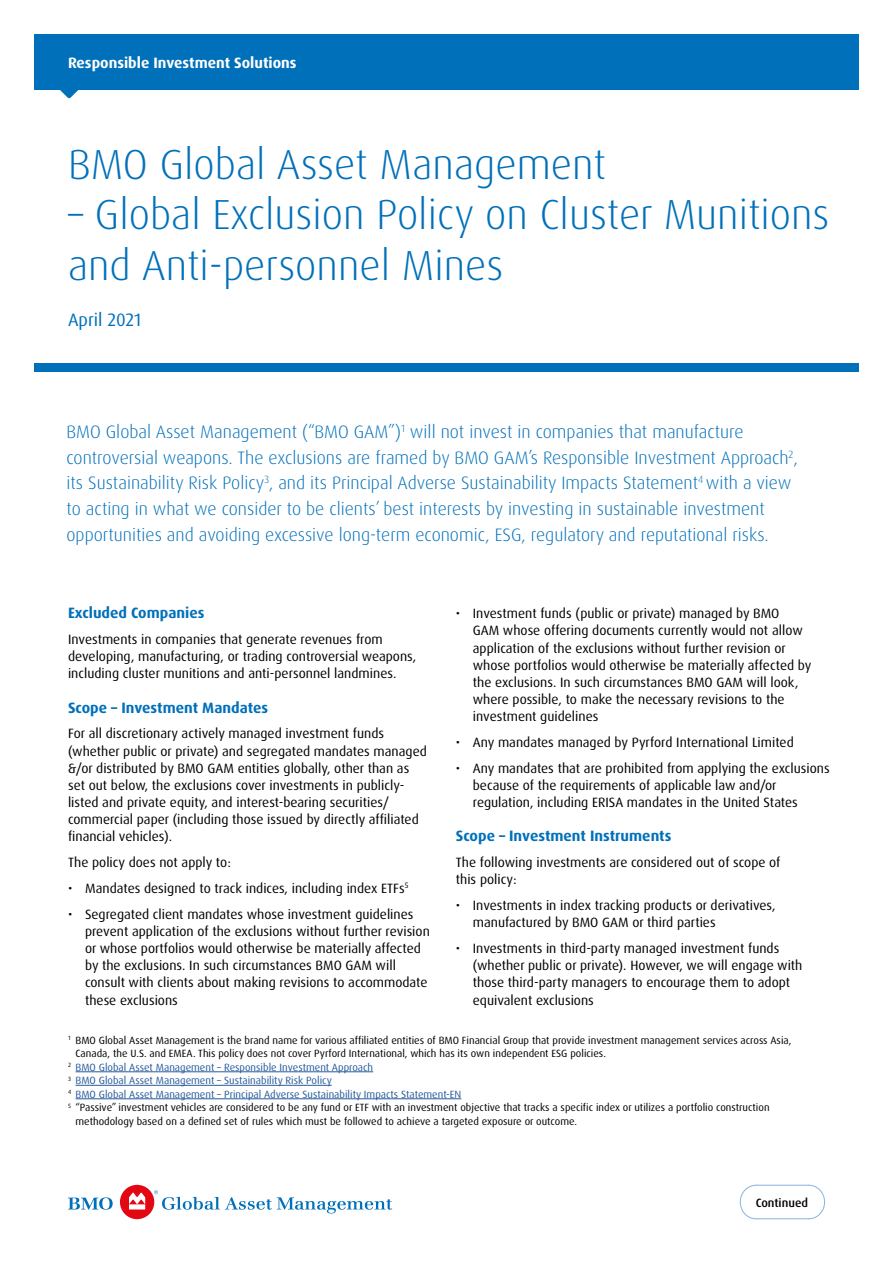
<style>
.page{position:relative;width:893px;height:1263px;background:#fff}
.page>*{position:absolute;margin:0;border:0;box-sizing:border-box;transform-origin:0 0}
.t1{font:300 42px/50.4px "Dax Pro";color:#0070ba}
.t2{font:300 18px/25.8px "Dax Pro";color:#0070ba}
.t3{font:18px "Dax Pro";color:#0070ba}
.t4{font:700 15px "Dax Pro";color:#0070ba}
.t5{font:700 15px "Dax Pro";color:#fff}
.t6{font:13.5px/17.1px "Dax Pro";color:#000}
.t7{font:500 12px "Dax Pro";color:#000}
.t8{font:10.5px "Dax Pro";color:#000}
.t9{font:10.5px "Dax Pro";color:#275b9b}
</style>
<div class="page">
<div style="left:34px;top:34px;width:825px;height:56px;background:#0070ba"></div>
<svg style="left:60px;top:90px;width:18px;height:8px"></svg>
<svg style="left:68px;top:1197px;width:45px;height:13px"></svg>
<div style="left:120px;top:1185px;width:34px;height:34px;background:#e30613;border-radius:50%"></div>
<svg style="left:129px;top:1192px;width:16px;height:17px"></svg>
<svg style="left:154px;top:1190px;width:238px;height:23px"></svg>
<svg style="left:739px;top:1184px;width:86px;height:35px"></svg>
<hr style="left:76px;top:1071px;width:297px;height:1px;background:#275b9b">
<hr style="left:76px;top:1085px;width:256px;height:1px;background:#275b9b">
<hr style="left:76px;top:1098px;width:385px;height:1px;background:#275b9b">
<div style="left:34px;top:363px;width:825px;height:8px;background:#0070ba"></div>
<p class="t5" style="left:68px;top:53px;width:230px">Responsible Investment Solutions</p>
<h1 class="t1" style="left:68px;top:139px;width:539px">BMO Global Asset Management</h1>
<h1 class="t1" style="left:68px;top:190px;width:763px">– Global Exclusion Policy on Cluster Munitions and Anti-personnel Mines</h1>
<h2 class="t3" style="left:68px;top:308px;width:75px">April 2021</h2>
<p class="t2" style="left:67px;top:419px;width:733px">BMO Global Asset Management (“BMO GAM”)<sup>1</sup> will not invest in companies that manufacture controversial weapons. The exclusions are framed by BMO GAM’s Responsible Investment Approach<sup>2</sup>, its Sustainability Risk Policy<sup>3</sup>, and its Principal Adverse Sustainability Impacts Statement<sup>4</sup> with a view to acting in what we consider to be clients’ best interests by investing in sustainable investment opportunities and avoiding excessive long-term economic, ESG, regulatory and reputational risks.</p>
<p class="t4" style="left:68px;top:603px;width:138px">Excluded Companies</p>
<p class="t6" style="left:68px;top:631px;width:350px">Investments in companies that generate revenues from developing, manufacturing, or trading controversial weapons, including cluster munitions and anti-personnel landmines.</p>
<p class="t4" style="left:68px;top:698px;width:202px">Scope – Investment Mandates</p>
<p class="t6" style="left:68px;top:725px;width:360px">For all discretionary actively managed investment funds (whether public or private) and segregated mandates managed &amp;/or distributed by BMO GAM entities globally, other than as set out below, the exclusions cover investments in publicly&shy;listed and private equity, and interest-bearing securities/ commercial paper (including those issued by directly affiliated financial vehicles).</p>
<p class="t6" style="left:68px;top:854px;width:164px">The policy does not apply to:</p>
<p class="t6" style="left:68px;top:880px;width:342px">• Mandates designed to track indices, including index ETFs<sup>5</sup></p>
<p class="t6" style="left:85px;top:905px;width:346px;text-indent:-17px">• Segregated client mandates whose investment guidelines prevent application of the exclusions without further revision or whose portfolios would otherwise be materially affected by the exclusions. In such circumstances BMO GAM will consult with clients about making revisions to accommodate these exclusions</p>
<p class="t6" style="left:473px;top:605px;width:340px;text-indent:-17px">• Investment funds (public or private) managed by BMO<br>GAM whose offering documents currently would not allow application of the exclusions without further revision or whose portfolios would otherwise be materially affected by the exclusions. In such circumstances BMO GAM will look, where possible, to make the necessary revisions to the investment guidelines</p>
<p class="t6" style="left:456px;top:734px;width:339px">• Any mandates managed by Pyrford International Limited</p>
<p class="t6" style="left:473px;top:759px;width:358px;text-indent:-17px">• Any mandates that are prohibited from applying the exclusions because of the requirements of applicable law and/or regulation, including ERISA mandates in the United States</p>
<p class="t4" style="left:456px;top:826px;width:217px">Scope – Investment Instruments</p>
<p class="t6" style="left:456px;top:854px;width:326px">The following investments are considered out of scope of this policy:</p>
<p class="t6" style="left:473px;top:897px;width:304px;text-indent:-17px">• Investments in index tracking products or derivatives, manufactured by BMO GAM or third parties</p>
<p class="t6" style="left:473px;top:940px;width:331px;text-indent:-17px">• Investments in third-party managed investment funds (whether public or private). However, we will engage with those third-party managers to encourage them to adopt equivalent exclusions</p>
<p class="t8" style="left:68px;top:1033px;width:725px"><sup>1</sup> BMO Global Asset Management is the brand name for various affiliated entities of BMO Financial Group that provide investment management services across Asia,</p>
<p class="t8" style="left:76px;top:1047px;width:532px">Canada, the U.S. and EMEA. This policy does not cover Pyrford International, which has its own independent ESG policies.</p>
<p class="t9" style="left:68px;top:1060px;width:307px"><sup>2</sup> BMO Global Asset Management – Responsible Investment Approach</p>
<p class="t9" style="left:68px;top:1074px;width:265px"><sup>3</sup> BMO Global Asset Management – Sustainability Risk Policy</p>
<p class="t9" style="left:68px;top:1087px;width:395px"><sup>4</sup> BMO Global Asset Management – Principal Adverse Sustainability Impacts Statement-EN</p>
<p class="t8" style="left:68px;top:1101px;width:703px"><sup>5</sup> “Passive” investment vehicles are considered to be any fund or ETF with an investment objective that tracks a specific index or utilizes a portfolio construction</p>
<p class="t8" style="left:76px;top:1114px;width:503px">methodology based on a defined set of rules which must be followed to achieve a targeted exposure or outcome.</p>
<p class="t7" style="left:756px;top:1195px;width:54px">Continued</p>
</div>
